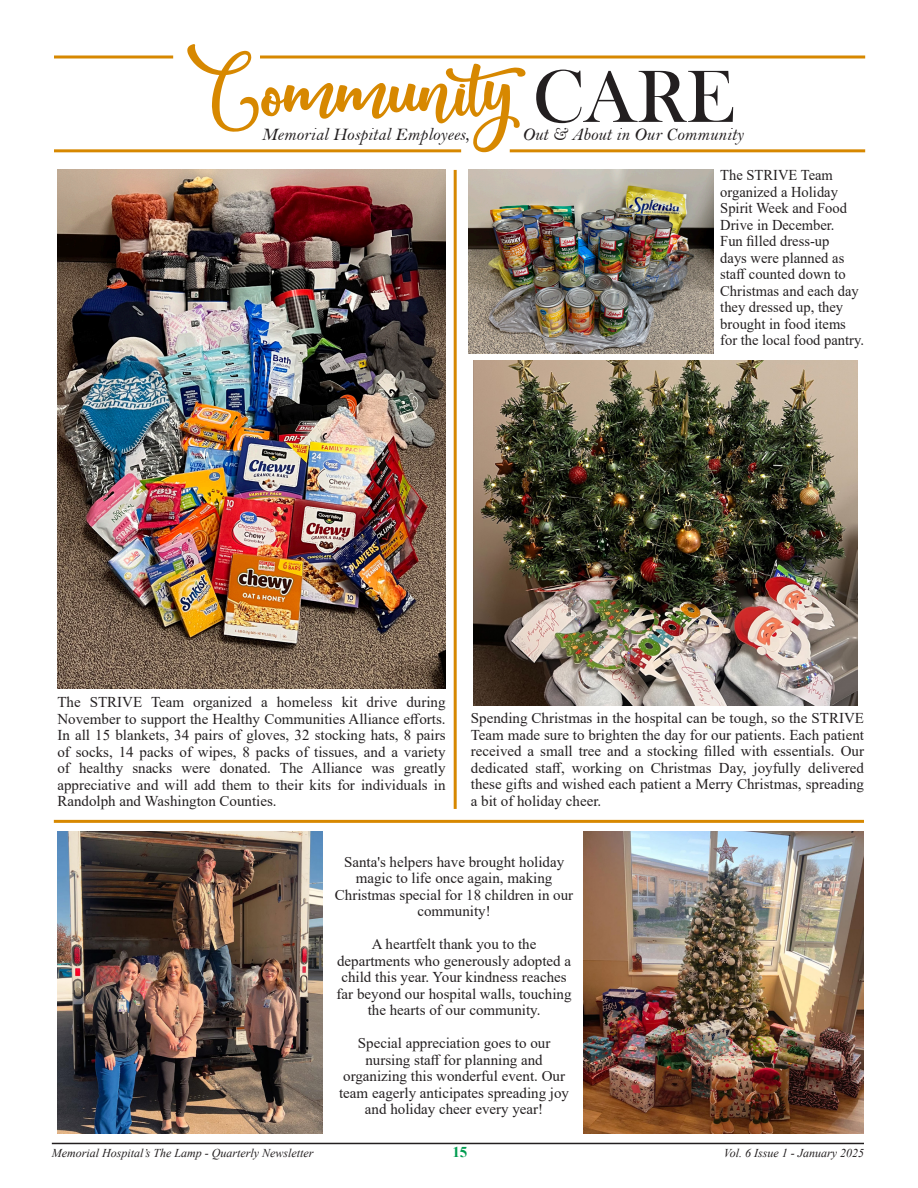
<style>
.page{position:relative;width:918px;height:1188px;background:#fff}
.page>*{position:absolute;margin:0;border:0;box-sizing:border-box;transform-origin:0 0}
.t1{font:76.5px "Pacific Again";color:#d78800}
.t2{font:18px "Bell MT Italic";color:#231f20}
.Newsletter_Paragraph_Style{font:15px/16.5px "Times New Roman";color:#231f20;text-align:center}
.t3{font:700 15px "Times New Roman";color:#009c50}
.t4{font:italic 12px "Times New Roman";color:#231f20}
.s1{font-family:"Bask Old Face";color:#231f20}
</style>
<div class="page">
<hr style="left:52px;top:1143px;width:812px;height:1px;background:#231f20">
<hr style="left:54px;top:149px;width:407px;height:3px;background:#d78800">
<hr style="left:454px;top:170px;width:3px;height:639px;background:#d78800">
<hr style="left:54px;top:820px;width:810px;height:3px;background:#d78800">
<hr style="left:510px;top:149px;width:355px;height:3px;background:#d78800">
<hr style="left:260px;top:56px;width:605px;height:2px;background:#d78800">
<hr style="left:54px;top:56px;width:119px;height:2px;background:#d78800">
<img style="left:57px;top:170px;width:389px;height:518px">
<img style="left:473px;top:361px;width:385px;height:344px">
<img style="left:584px;top:832px;width:280px;height:302px">
<img style="left:57px;top:832px;width:266px;height:302px">
<img style="left:468px;top:170px;width:246px;height:183px">
<p class="t1" style="left:186px;top:40px;width:549px">Community <span class="s1">CARE</span></p>
<p class="t2" style="left:261px;top:123px;width:209px">Memorial Hospital Employees,</p>
<p class="t2" style="left:522px;top:123px;width:223px">Out &amp; About in Our Community</p>
<p class="Newsletter_Paragraph_Style" style="left:720px;top:167px;width:145px;text-align:left">The STRIVE Team organized a Holiday<br>Spirit Week and Food<br>Drive in December.<br>Fun filled dress-up<br>days were planned as staff counted down to<br>Christmas and each day they dressed up, they brought in food items for the local food pantry.</p>
<p class="Newsletter_Paragraph_Style" style="left:57px;top:693px;width:390px;text-align:justify">The STRIVE Team organized a homeless kit drive during November to support the Healthy Communities Alliance efforts.<br>In all 15 blankets, 34 pairs of gloves, 32 stocking hats, 8 pairs of socks, 14 packs of wipes, 8 packs of tissues, and a variety of healthy snacks were donated. The Alliance was greatly appreciative and will add them to their kits for individuals in Randolph and Washington Counties.</p>
<p class="Newsletter_Paragraph_Style" style="left:471px;top:710px;width:395px;text-align:justify">Spending Christmas in the hospital can be tough, so the STRIVE Team made sure to brighten the day for our patients. Each patient received a small tree and a stocking filled with essentials. Our dedicated staff, working on Christmas Day, joyfully delivered these gifts and wished each patient a Merry Christmas, spreading a bit of holiday cheer.</p>
<p class="Newsletter_Paragraph_Style" style="left:335px;top:853px;width:240px">Santa's helpers have brought holiday magic to life once again, making<br>Christmas special for 18 children in our community!</p>
<p class="Newsletter_Paragraph_Style" style="left:337px;top:935px;width:236px">A heartfelt thank you to the departments who generously adopted a child this year. Your kindness reaches far beyond our hospital walls, touching the hearts of our community.</p>
<p class="Newsletter_Paragraph_Style" style="left:339px;top:1034px;width:231px">Special appreciation goes to our nursing staff for planning and organizing this wonderful event. Our team eagerly anticipates spreading joy and holiday cheer every year!</p>
<p class="t4" style="left:52px;top:1145px;width:263px">Memorial Hospital’s The Lamp - Quarterly Newsletter</p>
<p class="t3" style="left:452px;top:1142px;width:16px">15</p>
<p class="t4" style="left:724px;top:1145px;width:142px">Vol. 6 Issue 1 - January 2025</p>
</div>
